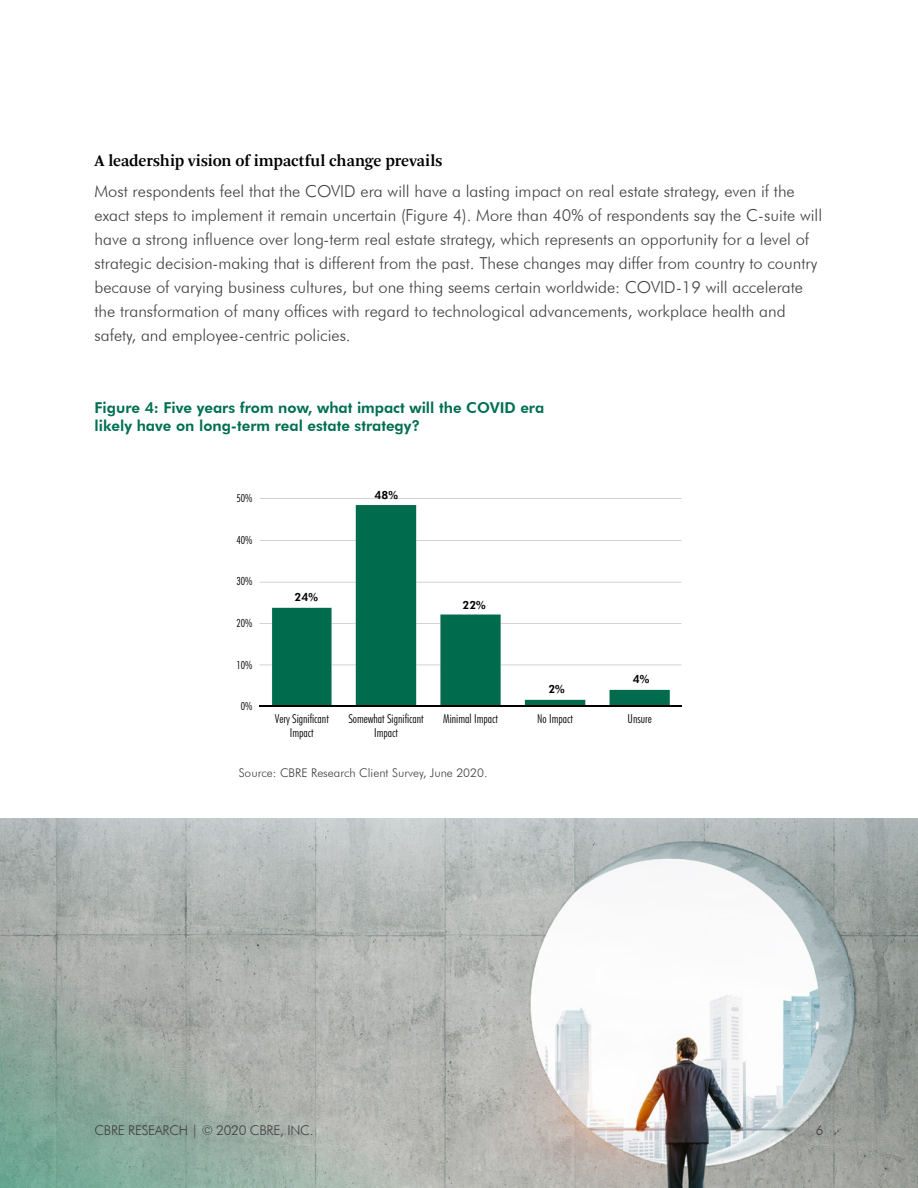
<style>
.page{position:relative;width:918px;height:1188px;background:#fff}
.page>*{position:absolute;margin:0;border:0;box-sizing:border-box;transform-origin:0 0}
.t1{font:300 16.5px/24px "Futura BT";color:#414042}
.t2{font:600 16.5px "Arnhem Pro";letter-spacing:-.005em;color:#000}
.t3{font:800 15px/18px "Futura BT";color:#006f51}
.t4{font:300 13.5px "Futura BT";letter-spacing:-.02em;color:#414042}
.t5{font:300 condensed 12.3px/14.9px "Futura BT";color:#000;text-align:center}
.t6{font:300 12px "Futura BT";color:#414042}
.t7{font:300 condensed 11.25px "Futura BT";color:#000}
.t8{font:800 11.25px "Futura BT";color:#000}
</style>
<div class="page">
<img style="left:0;top:819px;width:918px;height:369px">
<hr style="left:260px;top:498px;width:422px;height:1px;background:#636466">
<hr style="left:260px;top:540px;width:422px;height:1px;background:#636466">
<hr style="left:260px;top:582px;width:422px;height:1px;background:#636466">
<hr style="left:260px;top:623px;width:422px;height:1px;background:#636466">
<hr style="left:260px;top:665px;width:422px;height:1px;background:#636466">
<svg style="left:272px;top:505px;width:398px;height:201px"></svg>
<hr style="left:260px;top:706px;width:422px;height:1px;background:#000">
<p class="t2" style="left:94px;top:150px;width:350px">A leadership vision of impactful change prevails</p>
<p class="t1" style="left:94px;top:179px;width:729px">Most respondents feel that the COVID era will have a lasting impact on real estate strategy, even if the exact steps to implement it remain uncertain (Figure 4). More than 40% of respondents say the C-suite will have a strong influence over long-term real estate strategy, which represents an opportunity for a level of strategic decision-making that is different from the past. These changes may differ from country to country because of varying business cultures, but one thing seems certain worldwide: COVID-19 will accelerate the transformation of many offices with regard to technological advancements, workplace health and safety, and employee-centric policies.</p>
<p class="t3" style="left:94px;top:399px;width:451px">Figure 4: Five years from now, what impact will the COVID era likely have on long-term real estate strategy?</p>
<p class="t7" style="left:237px;top:491px;width:17px">50%</p>
<p class="t7" style="left:237px;top:533px;width:17px">40%</p>
<p class="t7" style="left:237px;top:574px;width:17px">30%</p>
<p class="t7" style="left:237px;top:616px;width:17px">20%</p>
<p class="t7" style="left:237px;top:658px;width:17px">10%</p>
<p class="t7" style="left:241px;top:699px;width:13px">0%</p>
<p class="t8" style="left:295px;top:590px;width:25px">24%</p>
<p class="t8" style="left:375px;top:488px;width:25px">48%</p>
<p class="t8" style="left:462px;top:598px;width:25px">22%</p>
<p class="t8" style="left:548px;top:682px;width:18px">2%</p>
<p class="t8" style="left:633px;top:672px;width:18px">4%</p>
<p class="t5" style="left:275px;top:711px;width:56px">Very Significant<br>Impact</p>
<p class="t5" style="left:348px;top:711px;width:77px">Somewhat Significant<br>Impact</p>
<p class="t5" style="left:443px;top:711px;width:56px">Minimal Impact</p>
<p class="t5" style="left:537px;top:711px;width:37px">No Impact</p>
<p class="t5" style="left:628px;top:711px;width:26px">Unsure</p>
<p class="t6" style="left:239px;top:766px;width:250px">Source: CBRE Research Client Survey, June 2020.</p>
<p class="t4" style="left:94px;top:1122px;width:221px">CBRE RESEARCH | © 2020 CBRE, INC.</p>
<p class="t4" style="left:816px;top:1122px;width:9px">6</p>
</div>
